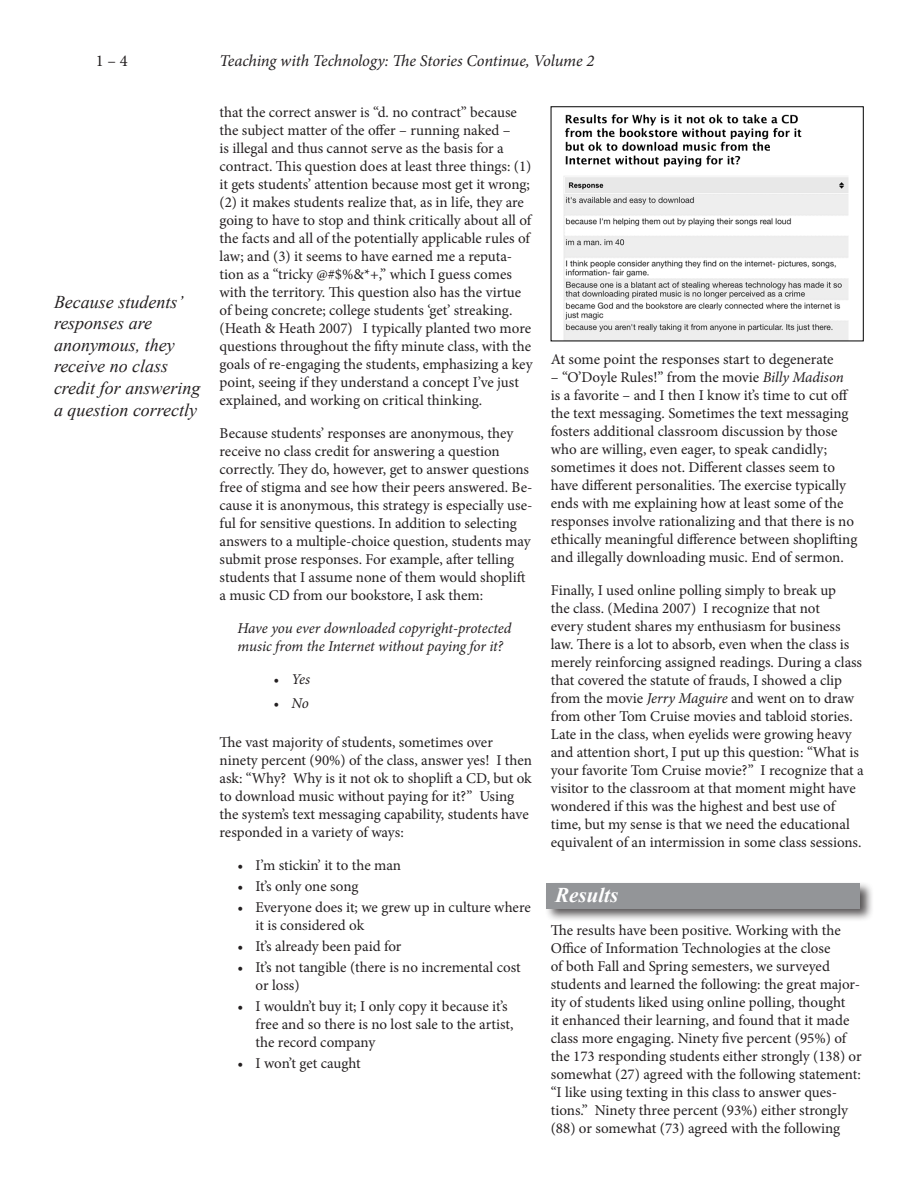
<style>
.page{position:relative;width:918px;height:1188px;background:#fff}
.page>*{position:absolute;margin:0;border:0;box-sizing:border-box;transform-origin:0 0}
.Subheading_White{font:italic 700 21px "Times New Roman";color:#fff}
.Side_quote{font:italic 18px/21.6px "Times New Roman";color:#231f20}
.t1{font:italic 16.5px "Minion Pro";letter-spacing:-.01em;color:#231f20}
.t2{font:16.5px "Minion Pro";color:#231f20}
.t3{font:15px/18px "Minion Pro";letter-spacing:-.005em;color:#231f20}
.Indented_question{font:italic 15px/18px "Minion Pro";letter-spacing:-.01em;color:#231f20}
.Indented_question_bu{font:italic 15px "Minion Pro";color:#231f20}
.s1{font-style:italic}
</style>
<div class="page">
<div style="left:544px;top:881px;width:330px;height:42px;background:#231f20;opacity:.75"></div>
<div style="left:546px;top:883px;width:314px;height:25px;background:#939598"></div>
<img style="left:563px;top:114px;width:286px;height:225px">
<p class="t2" style="left:96px;top:50px;width:33px">1 – 4</p>
<p class="t1" style="left:220px;top:50px;width:376px">Teaching with Technology: The Stories Continue, Volume 2</p>
<p class="Side_quote" style="left:54px;top:290px;width:148px">Because students’ responses are anonymous, they receive no class credit for answering a question correctly</p>
<p class="t3" style="left:220px;top:103px;width:314px">that the correct answer is “d. no contract” because the subject matter of the offer – running naked –<br>is illegal and thus cannot serve as the basis for a contract. This question does at least three things: (1) it gets students’ attention because most get it wrong; (2) it makes students realize that, as in life, they are going to have to stop and think critically about all of the facts and all of the potentially applicable rules of law; and (3) it seems to have earned me a reputa&shy;tion as a “tricky @#$%&amp;*+,” which I guess comes with the territory. This question also has the virtue of being concrete; college students ‘get’ streaking. (Heath &amp; Heath 2007) I typically planted two more questions throughout the fifty minute class, with the goals of re-engaging the students, emphasizing a key point, seeing if they understand a concept I’ve just explained, and working on critical thinking.</p>
<p class="t3" style="left:220px;top:424px;width:314px">Because students’ responses are anonymous, they receive no class credit for answering a question correctly. They do, however, get to answer questions free of stigma and see how their peers answered. Be&shy;cause it is anonymous, this strategy is especially use&shy;ful for sensitive questions. In addition to selecting answers to a multiple-choice question, students may submit prose responses. For example, after telling students that I assume none of them would shoplift a music CD from our bookstore, I ask them:</p>
<p class="Indented_question" style="left:238px;top:619px;width:275px">Have you ever downloaded copyright-protected music from the Internet without paying for it?</p>
<p class="Indented_question_bu" style="left:274px;top:669px;width:38px">• Yes</p>
<p class="Indented_question_bu" style="left:274px;top:693px;width:37px">• No</p>
<p class="t3" style="left:220px;top:733px;width:314px">The vast majority of students, sometimes over ninety percent (90%) of the class, answer yes! I then ask: “Why? Why is it not ok to shoplift a CD, but ok to download music without paying for it?” Using the system’s text messaging capability, students have responded in a variety of ways:</p>
<p class="t3" style="left:238px;top:856px;width:165px">• I’m stickin’ it to the man</p>
<p class="t3" style="left:238px;top:877px;width:122px">• It’s only one song</p>
<p class="t3" style="left:256px;top:898px;width:277px;text-indent:-18px">• Everyone does it; we grew up in culture where it is considered ok</p>
<p class="t3" style="left:238px;top:937px;width:165px">• It’s already been paid for</p>
<p class="t3" style="left:256px;top:958px;width:267px;text-indent:-18px">• It’s not tangible (there is no incremental cost or loss)</p>
<p class="t3" style="left:256px;top:997px;width:259px;text-indent:-18px">• I wouldn’t buy it; I only copy it because it’s free and so there is no lost sale to the artist, the record company</p>
<p class="t3" style="left:238px;top:1054px;width:125px">• I won’t get caught</p>
<p class="t3" style="left:551px;top:350px;width:284px">At some point the responses start to degenerate</p>
<p class="t3" style="left:551px;top:368px;width:308px">– “O’Doyle Rules!” from the movie <span class="s1">Billy Madison<br></span>is a favorite – and I then I know it’s time to cut off the text messaging. Sometimes the text messaging fosters additional classroom discussion by those who are willing, even eager, to speak candidly; sometimes it does not. Different classes seem to have different personalities. The exercise typically ends with me explaining how at least some of the responses involve rationalizing and that there is no ethically meaningful difference between shoplifting and illegally downloading music. End of sermon.</p>
<p class="t3" style="left:551px;top:581px;width:315px">Finally, I used online polling simply to break up<br>the class. (Medina 2007) I recognize that not<br>every student shares my enthusiasm for business law. There is a lot to absorb, even when the class is merely reinforcing assigned readings. During a class that covered the statute of frauds, I showed a clip from the movie <span class="s1">Jerry Maguire</span> and went on to draw from other Tom Cruise movies and tabloid stories.<br>Late in the class, when eyelids were growing heavy and attention short, I put up this question: “What is your favorite Tom Cruise movie?” I recognize that a visitor to the classroom at that moment might have wondered if this was the highest and best use of time, but my sense is that we need the educational equivalent of an intermission in some class sessions.</p>
<p class="Subheading_White" style="left:555px;top:880px;width:65px">Results</p>
<p class="t3" style="left:551px;top:921px;width:312px">The results have been positive. Working with the Office of Information Technologies at the close<br>of both Fall and Spring semesters, we surveyed students and learned the following: the great major&shy;ity of students liked using online polling, thought<br>it enhanced their learning, and found that it made class more engaging. Ninety five percent (95%) of the 173 responding students either strongly (138) or somewhat (27) agreed with the following statement: “I like using texting in this class to answer ques&shy;tions.” Ninety three percent (93%) either strongly (88) or somewhat (73) agreed with the following</p>
</div>
